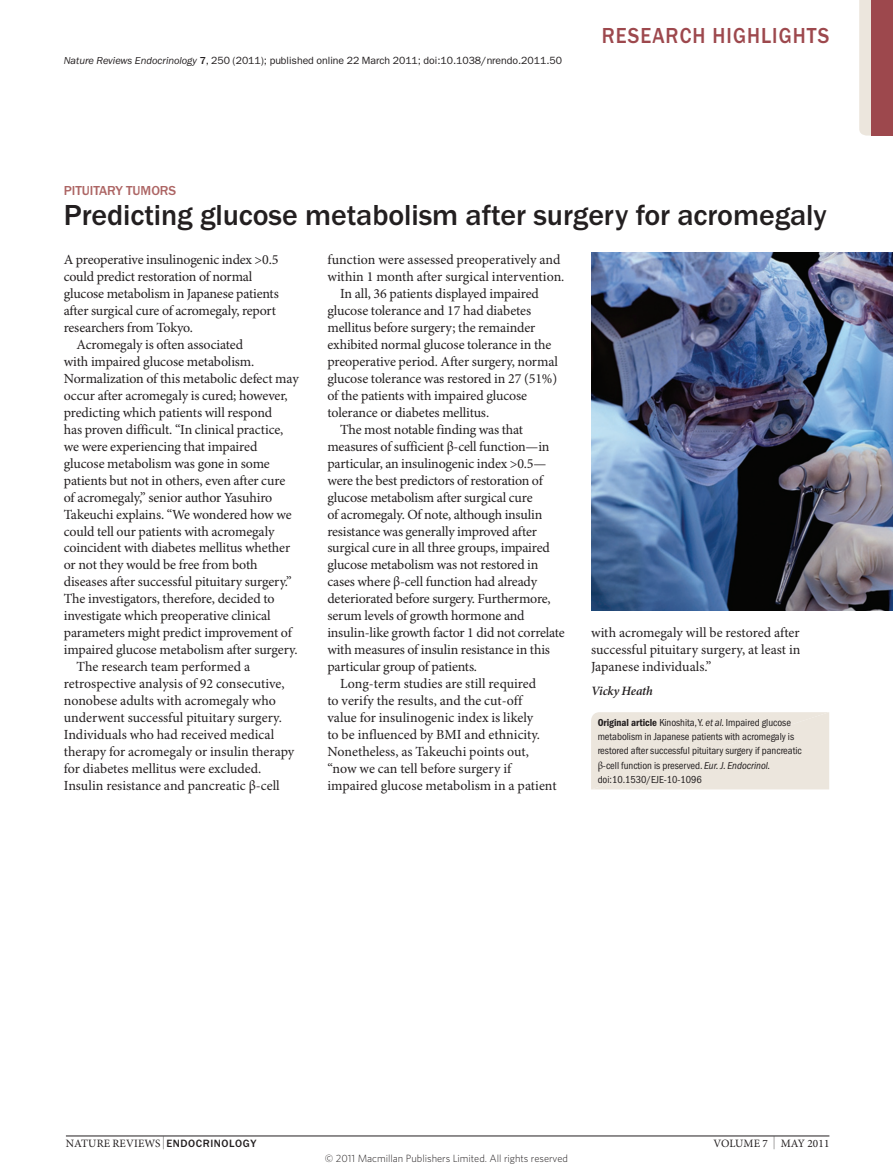
<style>
.page{position:relative;width:893px;height:1174px;background:#fff}
.page>*{position:absolute;margin:0;border:0;box-sizing:border-box;transform-origin:0 0}
.Title{font:500 30px "ITC Franklin Gothic Std";letter-spacing:-.005em;color:#231f20}
.t1{font:500 22.5px "ITC Franklin Gothic Std";letter-spacing:.05em;color:#9d484d;scale:.9 1}
.Body_text{font:13.95px/17px "Minion Pro";letter-spacing:-.01em;color:#231f20}
.Body_first{font:13.95px/17px "Minion Pro";letter-spacing:-.015em;color:#231f20}
.Strapline{font:500 13.5px "ITC Franklin Gothic Std";letter-spacing:-.005em;color:#ad6564}
.Authors{font:italic 600 12.75px "Minion Pro";letter-spacing:-.015em;color:#231f20}
.t2{font:11.25px "Minion Pro";letter-spacing:.01em;color:#231f20}
.References{font:condensed 10.5px/14.2px "ITC Franklin Gothic Std";letter-spacing:-.005em;color:#231f20}
.Citation_line{font:10.5px "ITC Franklin Gothic Std";letter-spacing:-.005em;color:#231f20}
.t3{font:300 10.5px "Whitney";color:#231f20}
.s1{font-style:italic}
.s2{font-weight:500}
.s3{font-family:"ITC Franklin Gothic Std Dm Cd";font-stretch:normal}
.s4{font-family:"Minion Pro";font-stretch:normal}
.s5{font-size:12.9px}
.s6{font-family:"ITC Franklin Gothic Std";font-weight:500;font-size:10.95px}
</style>
<div class="page">
<hr style="left:66px;top:1135px;width:763px;height:1px;background:#231f20">
<svg style="left:859px;top:0;width:13px;height:136px;background:#e6dad2"></svg>
<div style="left:872px;top:0;width:21px;height:136px;background:#9d484d"></div>
<div style="left:591px;top:712px;width:238px;height:77px;background:#ece6dd"></div>
<img style="left:591px;top:252px;width:302px;height:358px">
<p class="Citation_line" style="left:64px;top:54px;width:500px"><span class="s1">Nature Reviews Endocrinology</span> <span class="s2">7</span>, 250 (2011); published online 22 March 2011; doi:10.1038/nrendo.2011.50</p>
<p class="t1" style="left:602px;top:22px;width:254px">RESEARCH HIGHLIGHTS</p>
<p class="Strapline" style="left:64px;top:183px;width:114px">PITUITARY TUMORS</p>
<p class="Title" style="left:64px;top:198px;width:764px">Predicting glucose metabolism after surgery for acromegaly</p>
<p class="Body_text" style="left:327px;top:252px;width:239px">function were assessed preoperatively and within 1 month after surgical intervention.</p>
<p class="Body_text" style="left:327px;top:286px;width:232px;text-indent:13px">In all, 36 patients displayed impaired glucose tolerance and 17 had diabetes mellitus before surgery; the remainder exhibited normal glucose tolerance in the preoperative period. After surgery, normal glucose tolerance was restored in 27 (51%) of the patients with impaired glucose tolerance or diabetes mellitus.</p>
<p class="Body_text" style="left:327px;top:421px;width:239px;text-indent:13px">The most notable finding was that measures of sufficient β-cell function—in particular, an insulinogenic index &gt;0.5— were the best predictors of restoration of glucose metabolism after surgical cure<br>of acromegaly. Of note, although insulin resistance was generally improved after surgical cure in all three groups, impaired glucose metabolism was not restored in cases where β-cell function had already deteriorated before surgery. Furthermore, serum levels of growth hormone and insulin-like growth factor 1 did not correlate with measures of insulin resistance in this particular group of patients.</p>
<p class="Body_text" style="left:327px;top:675px;width:231px;text-indent:13px">Long-term studies are still required<br>to verify the results, and the cut-off<br>value for insulinogenic index is likely<br>to be influenced by BMI and ethnicity.<br>Nonetheless, as Takeuchi points out, “now we can tell before surgery if impaired glucose metabolism in a patient</p>
<p class="Body_first" style="left:64px;top:252px;width:217px">A preoperative insulinogenic index &gt;0.5 could predict restoration of normal glucose metabolism in Japanese patients after surgical cure of acromegaly, report researchers from Tokyo.</p>
<p class="Body_text" style="left:64px;top:336px;width:236px;text-indent:13px">Acromegaly is often associated<br>with impaired glucose metabolism.<br>Normalization of this metabolic defect may occur after acromegaly is cured; however, predicting which patients will respond<br>has proven difficult. “In clinical practice, we were experiencing that impaired glucose metabolism was gone in some patients but not in others, even after cure of acromegaly,” senior author Yasuhiro Takeuchi explains. “We wondered how we could tell our patients with acromegaly coincident with diabetes mellitus whether or not they would be free from both diseases after successful pituitary surgery.” The investigators, therefore, decided to investigate which preoperative clinical parameters might predict improvement of impaired glucose metabolism after surgery.</p>
<p class="Body_text" style="left:64px;top:659px;width:232px;text-indent:13px">The research team performed a retrospective analysis of 92 consecutive, nonobese adults with acromegaly who underwent successful pituitary surgery.<br>Individuals who had received medical therapy for acromegaly or insulin therapy for diabetes mellitus were excluded.<br>Insulin resistance and pancreatic β-cell</p>
<p class="Body_text" style="left:591px;top:625px;width:211px;text-align:justify">with acromegaly will be restored after successful pituitary surgery, at least in Japanese individuals.”</p>
<p class="Authors" style="left:591px;top:683px;width:63px">Vicky Heath</p>
<p class="References" style="left:598px;top:715px;width:206px"><span class="s3">Original article</span> Kinoshita, Y. <span class="s1">et al.</span> Impaired glucose metabolism in Japanese patients with acromegaly is restored after successful pituitary surgery if pancreatic <span class="s4">β</span>-cell function is preserved. <span class="s1">Eur. J. Endocrinol. </span>doi:10.1530/EJE-10-1096</p>
<p class="t2" style="left:66px;top:1136px;width:192px">NATURE REVIEWS <span class="s5">|</span> <span class="s6">ENDOCRINOLOGY</span></p>
<p class="t2" style="left:713px;top:1136px;width:117px">VOLUME 7 <span class="s5">|</span> MAY 2011</p>
<p class="t3" style="left:325px;top:1151px;width:245px">© 2011 Macmillan Publishers Limited. All rights reserved</p>
</div>
